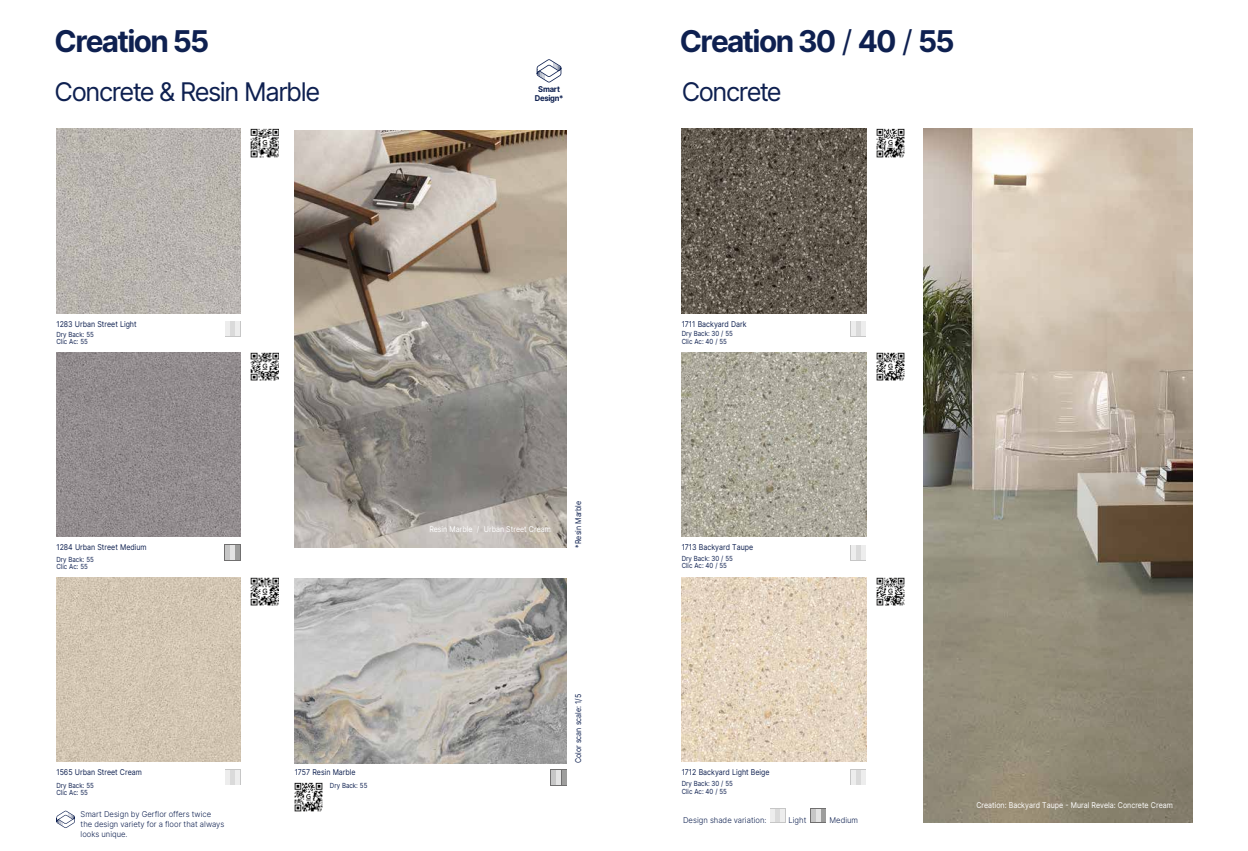
<style>
.page{position:relative;width:1248px;height:851px;background:#fff}
.page>*{position:absolute;margin:0;border:0;box-sizing:border-box;transform-origin:0 0}
.t1{font:700 30px "Inter";letter-spacing:-.055em;color:#0e2050}
.t2{font:25.7px "Inter";letter-spacing:-.055em;color:#0e2050}
.t3{font:8px "Inter";color:#0e2050;scale:.88 1}
.t4{font:300 8px/9.6px "Inter";color:#0e2050;scale:.96 1}
.t5{font:8px "Inter";color:#fff;scale:.88 1}
.t6{font:700 8px/8.3px "Inter";letter-spacing:-.03em;color:#0e2050;text-align:center;scale:.95 1}
.t7{font:7px/7.5px "Inter";color:#0e2050;scale:.88 1}
.s1{font-weight:400}
</style>
<div class="page">
<img style="left:923px;top:129px;width:269px;height:693px">
<img style="left:295px;top:131px;width:272px;height:416px">
<svg style="left:536px;top:59px;width:25px;height:23px"></svg>
<svg style="left:56px;top:810px;width:19px;height:17px"></svg>
<img style="left:295px;top:579px;width:272px;height:184px">
<img style="left:681px;top:129px;width:185px;height:184px">
<img style="left:681px;top:352px;width:185px;height:184px">
<img style="left:681px;top:577px;width:185px;height:184px">
<img style="left:56px;top:129px;width:185px;height:184px">
<img style="left:56px;top:352px;width:185px;height:184px">
<img style="left:56px;top:577px;width:185px;height:184px">
<svg style="left:850px;top:321px;width:16px;height:16px"></svg>
<div style="left:855px;top:321px;width:5px;height:15px;background:#dadada"></div>
<div style="left:850px;top:321px;width:5px;height:15px;background:#ededed"></div>
<div style="left:860px;top:321px;width:5px;height:15px;background:#ededed"></div>
<svg style="left:850px;top:545px;width:16px;height:15px"></svg>
<div style="left:855px;top:545px;width:5px;height:14px;background:#dadada"></div>
<div style="left:850px;top:545px;width:5px;height:14px;background:#ededed"></div>
<div style="left:860px;top:545px;width:5px;height:14px;background:#ededed"></div>
<svg style="left:850px;top:769px;width:16px;height:16px"></svg>
<div style="left:855px;top:770px;width:5px;height:14px;background:#dadada"></div>
<div style="left:850px;top:770px;width:5px;height:14px;background:#ededed"></div>
<div style="left:860px;top:770px;width:5px;height:14px;background:#ededed"></div>
<div style="left:769px;top:808px;width:16px;height:14px;background:#e3e3e3"></div>
<hr style="left:775px;top:808px;width:4px;height:13px;background:#dadada">
<hr style="left:770px;top:809px;width:4px;height:12px;background:#ededed">
<hr style="left:780px;top:808px;width:4px;height:13px;background:#ededed">
<svg style="left:810px;top:808px;width:16px;height:14px"></svg>
<hr style="left:816px;top:808px;width:4px;height:13px;background:#e3e3e3">
<hr style="left:811px;top:809px;width:4px;height:12px;background:#c6c6c6">
<hr style="left:821px;top:808px;width:4px;height:13px;background:#9d9d9c">
<div style="left:225px;top:321px;width:16px;height:16px;background:#ededed"></div>
<div style="left:230px;top:321px;width:5px;height:15px;background:#dadada"></div>
<div style="left:225px;top:769px;width:16px;height:16px;background:#ededed"></div>
<div style="left:230px;top:770px;width:5px;height:14px;background:#dadada"></div>
<div style="left:225px;top:544px;width:16px;height:16px;background:#9d9d9c"></div>
<div style="left:230px;top:545px;width:5px;height:15px;background:#e3e3e3"></div>
<div style="left:225px;top:545px;width:5px;height:15px;background:#c6c6c6"></div>
<svg style="left:551px;top:769px;width:16px;height:16px"></svg>
<div style="left:556px;top:770px;width:5px;height:15px;background:#e3e3e3"></div>
<div style="left:551px;top:770px;width:5px;height:15px;background:#c6c6c6"></div>
<div style="left:561px;top:770px;width:5px;height:15px;background:#9d9d9c"></div>
<img style="left:876px;top:129px;width:28px;height:28px">
<img style="left:876px;top:352px;width:28px;height:29px">
<img style="left:876px;top:577px;width:28px;height:28px">
<img style="left:251px;top:129px;width:28px;height:28px">
<img style="left:251px;top:352px;width:28px;height:29px">
<img style="left:251px;top:577px;width:28px;height:28px">
<img style="left:295px;top:782px;width:28px;height:29px">
<h1 class="t1" style="left:55px;top:19px;width:156px">Creation 55</h1>
<h2 class="t2" style="left:55px;top:73px;width:267px">Concrete &amp; Resin Marble</h2>
<p class="t6" style="left:534px;top:85px;width:32px">Smart<br>Design*</p>
<h1 class="t1" style="left:679px;top:19px;width:276px">Creation 30 <span class="s1">/</span> 40 <span class="s1">/</span> 55</h1>
<h2 class="t2" style="left:681px;top:73px;width:102px">Concrete</h2>
<p class="t3" style="left:56px;top:318px;width:93px">1283 Urban Street Light</p>
<p class="t3" style="left:681px;top:318px;width:75px">1711 Backyard Dark</p>
<p class="t7" style="left:56px;top:330px;width:44px">Dry Back: 55<br>Clic Ac: 55</p>
<p class="t7" style="left:681px;top:329px;width:60px">Dry Back: 30 / 55<br>Clic Ac: 40 / 55</p>
<p class="t3" style="left:56px;top:541px;width:104px">1284 Urban Street Medium</p>
<p class="t5" style="left:429px;top:523px;width:140px">Resin Marble / Urban Street Cream</p>
<p class="t3" style="left:572px;top:547px;width:55px;rotate:-90deg">*Resin Marble</p>
<p class="t3" style="left:681px;top:541px;width:83px">1713 Backyard Taupe</p>
<p class="t7" style="left:56px;top:555px;width:44px">Dry Back: 55<br>Clic Ac: 55</p>
<p class="t7" style="left:681px;top:554px;width:60px">Dry Back: 30 / 55<br>Clic Ac: 40 / 55</p>
<p class="t3" style="left:572px;top:763px;width:80px;rotate:-90deg">Color scan scale: 1/5</p>
<p class="t3" style="left:56px;top:766px;width:99px">1565 Urban Street Cream</p>
<p class="t3" style="left:295px;top:766px;width:71px">1757 Resin Marble</p>
<p class="t3" style="left:681px;top:766px;width:101px">1712 Backyard Light Beige</p>
<p class="t7" style="left:56px;top:781px;width:44px">Dry Back: 55<br>Clic Ac: 55</p>
<p class="t7" style="left:330px;top:781px;width:44px">Dry Back: 55</p>
<p class="t7" style="left:681px;top:779px;width:60px">Dry Back: 30 / 55<br>Clic Ac: 40 / 55</p>
<p class="t4" style="left:81px;top:809px;width:151px">Smart Design by Gerflor offers twice the design variety for a floor that always looks unique.</p>
<p class="t4" style="left:683px;top:814px;width:88px">Design shade variation:</p>
<p class="t4" style="left:788px;top:814px;width:20px">Light</p>
<p class="t4" style="left:829px;top:814px;width:31px">Medium</p>
<p class="t5" style="left:976px;top:799px;width:225px">Creation: Backyard Taupe - Mural Revela: Concrete Cream</p>
</div>
